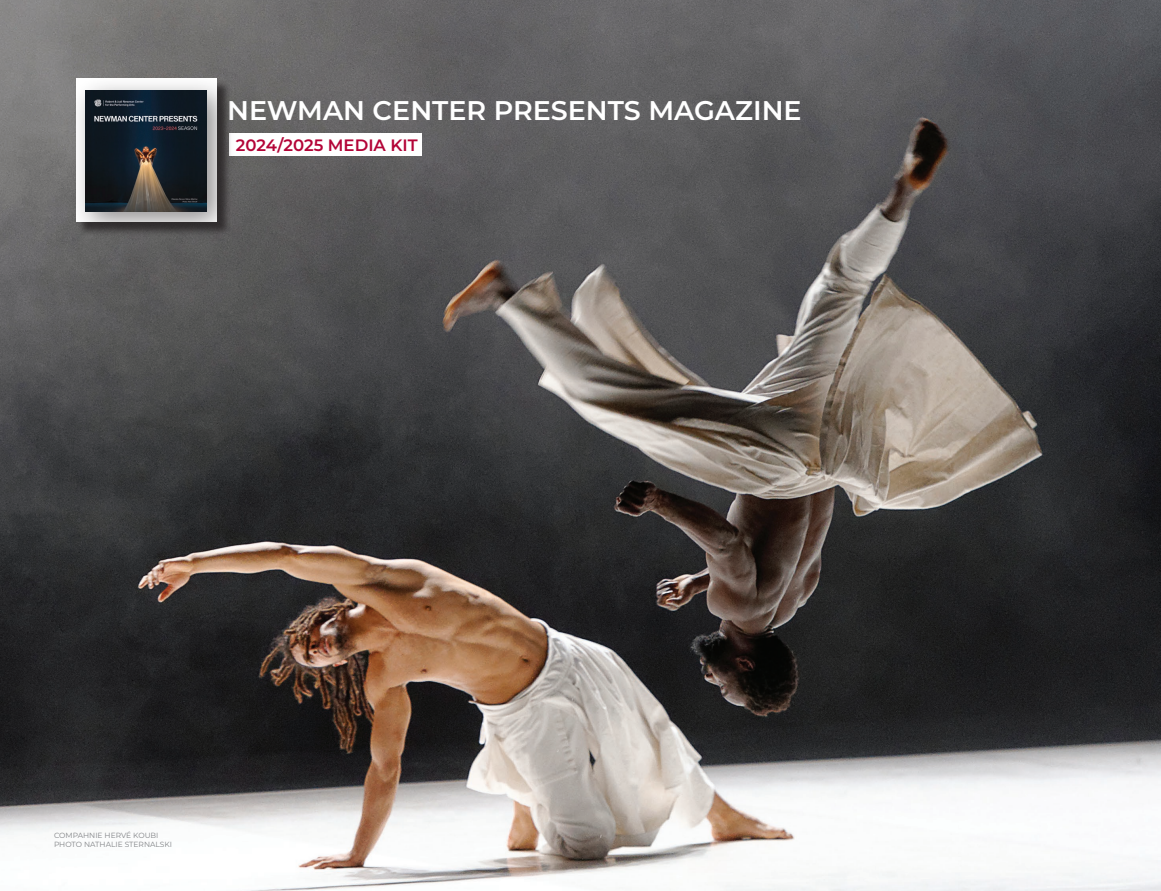
<style>
.page{position:relative;width:1161px;height:891px;background:#fff}
.page>*{position:absolute;margin:0;border:0;box-sizing:border-box;transform-origin:0 0}
.t1{font:600 27px "Montserrat";color:#fff}
.t2{font:600 16.5px "Montserrat";color:#b30437}
.t3{font:7.5px/9px "Montserrat";color:#808285}
</style>
<div class="page">
<img style="left:0;top:0;width:1161px;height:891px">
<div style="left:230px;top:134px;width:192px;height:22px;background:#fff"></div>
<div style="left:70px;top:75px;width:167px;height:167px;background:#231f20;opacity:.51"></div>
<img style="left:85px;top:90px;width:122px;height:121px">
<h1 class="t1" style="left:227px;top:91px;width:576px">NEWMAN CENTER PRESENTS MAGAZINE</h1>
<h2 class="t2" style="left:236px;top:134px;width:183px">2024/2025 MEDIA KIT</h2>
<p class="t3" style="left:54px;top:830px;width:120px">COMPAHNIE HERVÉ KOUBI<br>PHOTO NATHALIE STERNALSKI</p>
</div>
